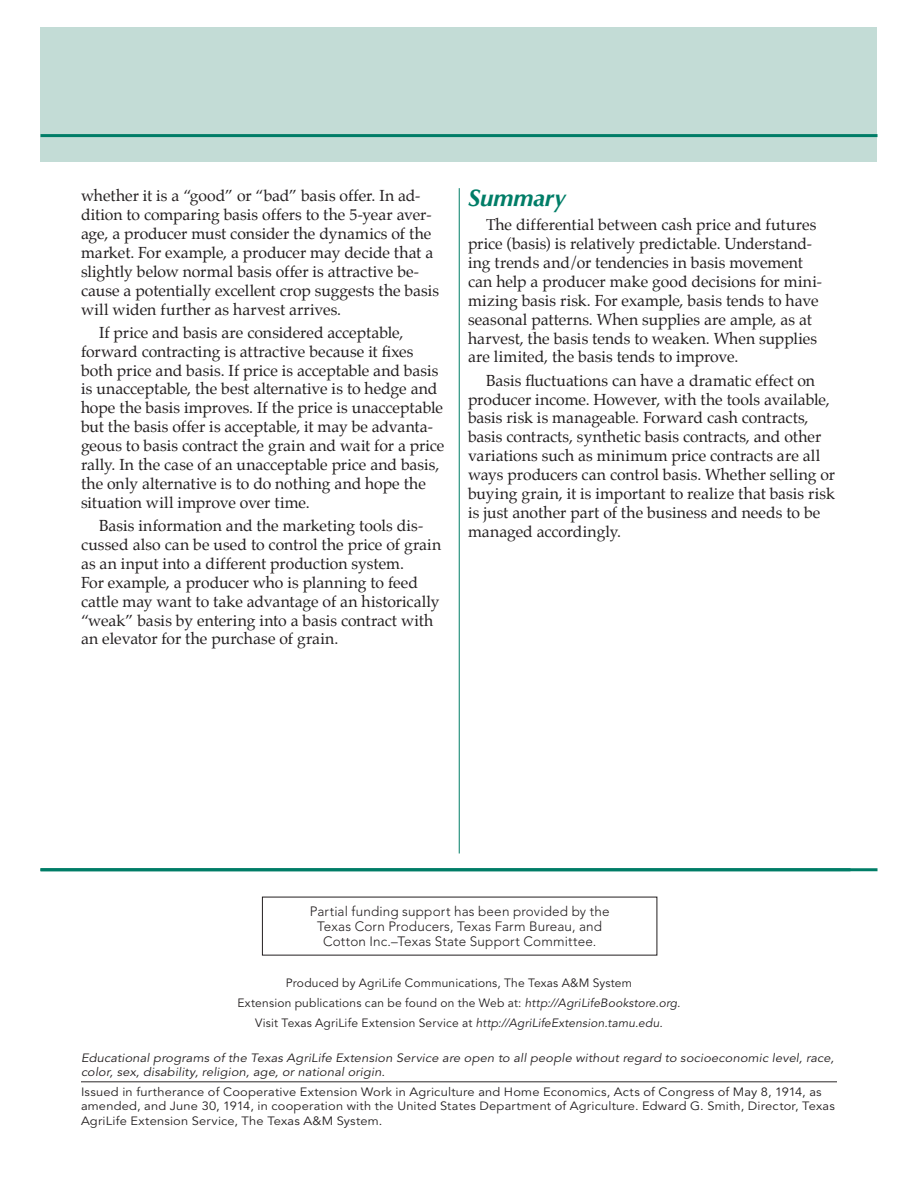
<style>
.page{position:relative;width:918px;height:1188px;background:#fff}
.page>*{position:absolute;margin:0;border:0;box-sizing:border-box;transform-origin:0 0}
.Papragraph_headings{font:italic 700 24px "Optima";letter-spacing:-.005em;color:#007d67}
.Body_text{font:15.75px/18.9px "Palatino";color:#231f20}
.EOE_web_sites{font:300 13.5px "Avenir";letter-spacing:.01em;color:#231f20}
.EOE_statement{font:12px/14.4px "Avenir";letter-spacing:.015em;color:#231f20;scale:1.07 1}
.EOE_web_sites-2{font:12px "Avenir";letter-spacing:.015em;color:#231f20}
.EOE_statement-2{font:italic 12px/14.4px "Avenir";letter-spacing:.01em;color:#231f20;scale:1.07 1}
.s1{font-style:italic}
</style>
<div class="page">
<div style="left:40px;top:27px;width:838px;height:135px;background:#c3dcd6"></div>
<hr style="left:40px;top:134px;width:838px;height:3px;background:#007d67">
<hr style="left:459px;top:188px;width:1px;height:665px;background:#007d67">
<hr style="left:81px;top:1082px;width:756px;height:1px;background:#231f20">
<hr style="left:40px;top:868px;width:838px;height:3px;background:#007d67">
<p class="Body_text" style="left:81px;top:186px;width:360px">whether it is a “good” or “bad” basis offer. In ad&shy;dition to comparing basis offers to the 5-year aver&shy;age, a producer must consider the dynamics of the market. For example, a producer may decide that a slightly below normal basis offer is attractive be&shy;cause a potentially excellent crop suggests the basis will widen further as harvest arrives.</p>
<p class="Body_text" style="left:81px;top:323px;width:365px;text-indent:18px">If price and basis are considered acceptable, forward contracting is attractive because it fixes both price and basis. If price is acceptable and basis is unacceptable, the best alternative is to hedge and hope the basis improves. If the price is unacceptable but the basis offer is acceptable, it may be advanta&shy;geous to basis contract the grain and wait for a price rally. In the case of an unacceptable price and basis, the only alternative is to do nothing and hope the situation will improve over time.</p>
<p class="Body_text" style="left:81px;top:516px;width:362px;text-indent:18px">Basis information and the marketing tools dis&shy;cussed also can be used to control the price of grain as an input into a different production system.<br>For example, a producer who is planning to feed cattle may want to take advantage of an historically “weak” basis by entering into a basis contract with an elevator for the purchase of grain.</p>
<p class="Papragraph_headings" style="left:468px;top:183px;width:100px">Summary</p>
<p class="Body_text" style="left:468px;top:215px;width:356px;text-indent:18px">The differential between cash price and futures price (basis) is relatively predictable. Understand&shy;ing trends and/or tendencies in basis movement can help a producer make good decisions for mini&shy;mizing basis risk. For example, basis tends to have seasonal patterns. When supplies are ample, as at harvest, the basis tends to weaken. When supplies are limited, the basis tends to improve.</p>
<p class="Body_text" style="left:468px;top:371px;width:369px;text-indent:18px">Basis fluctuations can have a dramatic effect on producer income. However, with the tools available, basis risk is manageable. Forward cash contracts, basis contracts, synthetic basis contracts, and other variations such as minimum price contracts are all ways producers can control basis. Whether selling or buying grain, it is important to realize that basis risk is just another part of the business and needs to be managed accordingly.</p>
<p class="EOE_web_sites" style="left:310px;top:904px;width:301px">Partial funding support has been provided by the</p>
<p class="EOE_web_sites" style="left:317px;top:919px;width:287px">Texas Corn Producers, Texas Farm Bureau, and</p>
<p class="EOE_web_sites" style="left:323px;top:934px;width:275px">Cotton Inc.–Texas State Support Committee.</p>
<p class="EOE_web_sites-2" style="left:286px;top:976px;width:348px">Produced by AgriLife Communications, The Texas A&amp;M System</p>
<p class="EOE_web_sites-2" style="left:237px;top:996px;width:445px">Extension publications can be found on the Web at: <span class="s1">http://AgriLifeBookstore.org.</span></p>
<p class="EOE_web_sites-2" style="left:255px;top:1016px;width:409px">Visit Texas AgriLife Extension Service at <span class="s1">http://AgriLifeExtension.tamu.edu.</span></p>
<p class="EOE_statement-2" style="left:81px;top:1051px;width:705px">Educational programs of the Texas AgriLife Extension Service are open to all people without regard to socioeconomic level, race, color, sex, disability, religion, age, or national origin.</p>
<p class="EOE_statement" style="left:81px;top:1085px;width:706px">Issued in furtherance of Cooperative Extension Work in Agriculture and Home Economics, Acts of Congress of May 8, 1914, as amended, and June 30, 1914, in cooperation with the United States Department of Agriculture. Edward G. Smith, Director, Texas<br>AgriLife Extension Service, The Texas A&amp;M System.</p>
</div>
